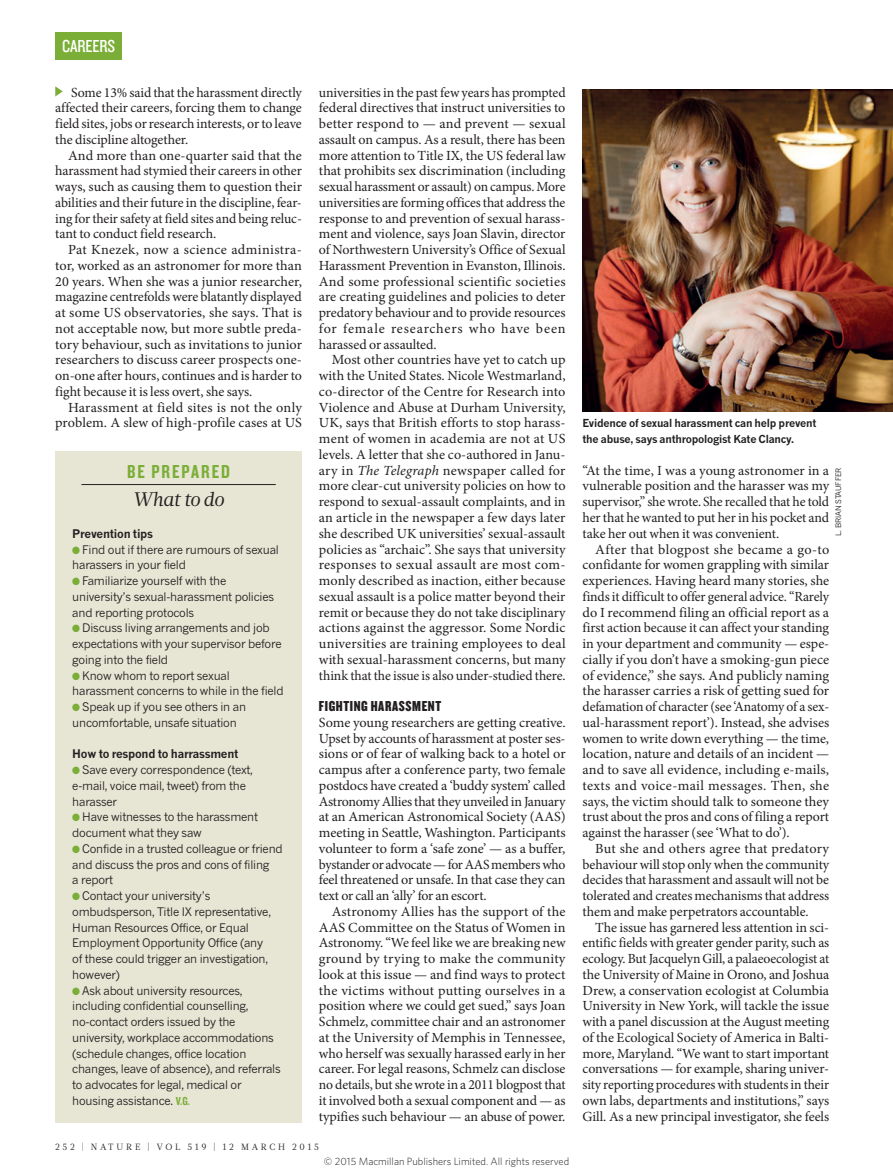
<style>
.page{position:relative;width:893px;height:1174px;background:#fff}
.page>*{position:absolute;margin:0;border:0;box-sizing:border-box;transform-origin:0 0}
.BOX_STRAP{font:19.5px "Knockout 49 Liteweight";letter-spacing:.1em;color:#7aae36}
.BOX_HEAD{font:italic 19.5px "Glosa Math";color:#231f20}
.t1{font:18px "Knockout 29 Junior Ltweight";letter-spacing:-.005em;color:#fff}
.CROSSHEAD{font:15px "Knockout 69 Full Liteweight";letter-spacing:.04em;color:#231f20}
.BODY_INDENT{font:13.95px/15.8px "Minion Pro";letter-spacing:-.005em;color:#231f20;text-align:justify}
.BODY_1ST_PARA{font:13.95px/15.8px "Minion Pro";letter-spacing:-.015em;color:#231f20;text-align:justify}
.t2{font:11.7px/15.8px "News Gothic MTOT";letter-spacing:-.02em;color:#231f20}
.BOX_COPY_1ST_PARA{font:700 11.7px "News Gothic MTOT";letter-spacing:-.02em;color:#231f20}
.PIC_CAPTION{font:700 10.8px/15.8px "News Gothic MTOT";letter-spacing:-.02em;color:#231f20}
.t3{font:300 10.5px "Whitney";color:#231f20}
.t4{font:9px "Glosa Math";letter-spacing:.3em;color:#231f20}
.PIC_CREDIT{font:7.5px "News Gothic MTOT";color:#231f20}
.s1{color:#7aae36}
.s2{font-family:"Knockout 49 Liteweight";font-size:12px;color:#7aae36}
.s3{font-style:italic}
</style>
<div class="page">
<svg style="left:55px;top:86px;width:8px;height:11px"></svg>
<div style="left:55px;top:452px;width:247px;height:671px;background:#e7e5d4"></div>
<hr style="left:81px;top:484px;width:195px;height:1px;background:#231f20">
<img style="left:583px;top:90px;width:310px;height:322px">
<div style="left:55px;top:32px;width:67px;height:27px;background:#7aae36"></div>
<p class="t1" style="left:62px;top:34px;width:55px">CAREERS</p>
<p class="BODY_INDENT" style="left:55px;top:84px;width:248px;text-indent:16px">Some 13% said that the harassment directly affected their careers, forcing them to change field sites, jobs or research interests, or to leave the discipline altogether.</p>
<p class="BODY_INDENT" style="left:55px;top:147px;width:248px;text-indent:13px">And more than one-quarter said that the harassment had stymied their careers in other ways, such as causing them to question their abilities and their future in the discipline, fear&shy;ing for their safety at field sites and being reluc&shy;tant to conduct field research.</p>
<p class="BODY_INDENT" style="left:55px;top:242px;width:248px;text-indent:13px">Pat Knezek, now a science administra&shy;tor, worked as an astronomer for more than 20 years. When she was a junior researcher, magazine centrefolds were blatantly displayed at some US observatories, she says. That is not acceptable now, but more subtle preda&shy;tory behaviour, such as invitations to junior researchers to discuss career prospects one&shy;on-one after hours, continues and is harder to fight because it is less overt, she says.</p>
<p class="BODY_INDENT" style="left:55px;top:399px;width:248px;text-align:right">Harassment at field sites is not the only problem. A slew of high-profile cases at US</p>
<p class="BOX_STRAP" style="left:127px;top:459px;width:104px">BE PREPARED</p>
<p class="BOX_HEAD" style="left:133px;top:486px;width:93px">What to do</p>
<p class="BOX_COPY_1ST_PARA" style="left:72px;top:526px;width:82px">Prevention tips</p>
<p class="t2" style="left:72px;top:541px;width:208px"><span class="s1">●</span> Find out if there are rumours of sexual harassers in your field</p>
<p class="t2" style="left:72px;top:573px;width:203px"><span class="s1">●</span> Familiarize yourself with the university’s sexual-harassment policies and reporting protocols</p>
<p class="t2" style="left:72px;top:620px;width:211px"><span class="s1">●</span> Discuss living arrangements and job expectations with your supervisor before going into the field</p>
<p class="t2" style="left:72px;top:667px;width:213px"><span class="s1">●</span> Know whom to report sexual harassment concerns to while in the field</p>
<p class="t2" style="left:72px;top:699px;width:175px"><span class="s1">●</span> Speak up if you see others in an uncomfortable, unsafe situation</p>
<p class="BOX_COPY_1ST_PARA" style="left:72px;top:747px;width:168px">How to respond to harrassment</p>
<p class="t2" style="left:72px;top:762px;width:182px"><span class="s1">●</span> Save every correspondence (text, e-mail, voice mail, tweet) from the harasser</p>
<p class="t2" style="left:72px;top:809px;width:187px"><span class="s1">●</span> Have witnesses to the harassment document what they saw</p>
<p class="t2" style="left:72px;top:840px;width:212px"><span class="s1">●</span> Confide in a trusted colleague or friend and discuss the pros and cons of filing<br>a report</p>
<p class="t2" style="left:72px;top:888px;width:200px"><span class="s1">●</span> Contact your university’s ombudsperson, Title IX representative,<br>Human Resources Office, or Equal<br>Employment Opportunity Office (any of these could trigger an investigation, however)</p>
<p class="t2" style="left:72px;top:982px;width:210px"><span class="s1">●</span> Ask about university resources, including confidential counselling, no-contact orders issued by the university, workplace accommodations (schedule changes, office location changes, leave of absence), and referrals to advocates for legal, medical or housing assistance. <span class="s2">V.G.</span></p>
<p class="BODY_INDENT" style="left:319px;top:84px;width:248px">universities in the past few years has prompted federal directives that instruct universities to better respond to — and prevent — sexual assault on campus. As a result, there has been more attention to Title IX, the US federal law that prohibits sex discrimination (including sexual harassment or assault) on campus. More universities are forming offices that address the response to and prevention of sexual harass&shy;ment and violence, says Joan Slavin, director of Northwestern University’s Office of Sexual Harassment Prevention in Evanston, Illinois.<br>And some professional scientific societies are creating guidelines and policies to deter predatory behaviour and to provide resources for female researchers who have been harassed or assaulted.</p>
<p class="BODY_INDENT" style="left:319px;top:352px;width:248px;text-indent:13px">Most other countries have yet to catch up with the United States. Nicole Westmarland, co-director of the Centre for Research into Violence and Abuse at Durham University, UK, says that British efforts to stop harass&shy;ment of women in academia are not at US levels. A letter that she co-authored in Janu&shy;ary in <span class="s3">The Telegraph</span> newspaper called for more clear-cut university policies on how to respond to sexual-assault complaints, and in an article in the newspaper a few days later she described UK universities’ sexual-assault policies as “archaic”. She says that university responses to sexual assault are most com&shy;monly described as inaction, either because sexual assault is a police matter beyond their remit or because they do not take disciplinary actions against the aggressor. Some Nordic universities are training employees to deal with sexual-harassment concerns, but many think that the issue is also under-studied there.</p>
<p class="CROSSHEAD" style="left:319px;top:696px;width:124px">FIGHTING HARASSMENT</p>
<p class="BODY_1ST_PARA" style="left:319px;top:714px;width:248px">Some young researchers are getting creative.<br>Upset by accounts of harassment at poster ses&shy;sions or of fear of walking back to a hotel or campus after a conference party, two female postdocs have created a ‘buddy system’ called Astronomy Allies that they unveiled in January at an American Astronomical Society (AAS) meeting in Seattle, Washington. Participants volunteer to form a ‘safe zone’ — as a buffer, bystander or advocate — for AAS members who feel threatened or unsafe. In that case they can text or call an ‘ally’ for an escort.</p>
<p class="BODY_INDENT" style="left:319px;top:903px;width:248px;text-indent:13px">Astronomy Allies has the support of the AAS Committee on the Status of Women in Astronomy. “We feel like we are breaking new ground by trying to make the community look at this issue — and find ways to protect the victims without putting ourselves in a position where we could get sued,” says Joan Schmelz, committee chair and an astronomer at the University of Memphis in Tennessee, who herself was sexually harassed early in her career. For legal reasons, Schmelz can disclose no details, but she wrote in a 2011 blogpost that it involved both a sexual component and — as typifies such behaviour — an abuse of power.</p>
<p class="t4" style="left:55px;top:1141px;width:265px">252 | NATURE | VOL 519 | 12 MARCH 2015</p>
<p class="t3" style="left:324px;top:1154px;width:247px">© 2015 Macmillan Publishers Limited. All rights reserved</p>
<p class="PIC_CAPTION" style="left:583px;top:415px;width:235px">Evidence of sexual harassment can help prevent the abuse, says anthropologist Kate Clancy.</p>
<p class="BODY_INDENT" style="left:583px;top:462px;width:248px">“At the time, I was a young astronomer in a vulnerable position and the harasser was my supervisor,” she wrote. She recalled that he told her that he wanted to put her in his pocket and take her out when it was convenient.</p>
<p class="BODY_INDENT" style="left:583px;top:541px;width:248px;text-indent:13px">After that blogpost she became a go-to confidante for women grappling with similar experiences. Having heard many stories, she finds it difficult to offer general advice. “Rarely do I recommend filing an official report as a first action because it can affect your standing in your department and community — espe&shy;cially if you don’t have a smoking-gun piece of evidence,” she says. And publicly naming the harasser carries a risk of getting sued for defamation of character (see ‘Anatomy of a sex&shy;ual-harassment report’). Instead, she advises women to write down everything — the time, location, nature and details of an incident — and to save all evidence, including e-mails, texts and voice-mail messages. Then, she says, the victim should talk to someone they trust about the pros and cons of filing a report against the harasser (see ‘What to do’).</p>
<p class="BODY_INDENT" style="left:583px;top:840px;width:248px;text-indent:13px">But she and others agree that predatory behaviour will stop only when the community decides that harassment and assault will not be tolerated and creates mechanisms that address them and make perpetrators accountable.</p>
<p class="BODY_INDENT" style="left:583px;top:919px;width:248px;text-indent:13px">The issue has garnered less attention in sci&shy;entific fields with greater gender parity, such as ecology. But Jacquelyn Gill, a palaeoecologist at the University of Maine in Orono, and Joshua Drew, a conservation ecologist at Columbia University in New York, will tackle the issue with a panel discussion at the August meeting of the Ecological Society of America in Balti&shy;more, Maryland. “We want to start important conversations — for example, sharing univer&shy;sity reporting procedures with students in their own labs, departments and institutions,” says Gill. As a new principal investigator, she feels</p>
<p class="PIC_CREDIT" style="left:834px;top:536px;width:70px;rotate:-90deg">L. BRIAN STAUFFER</p>
</div>
